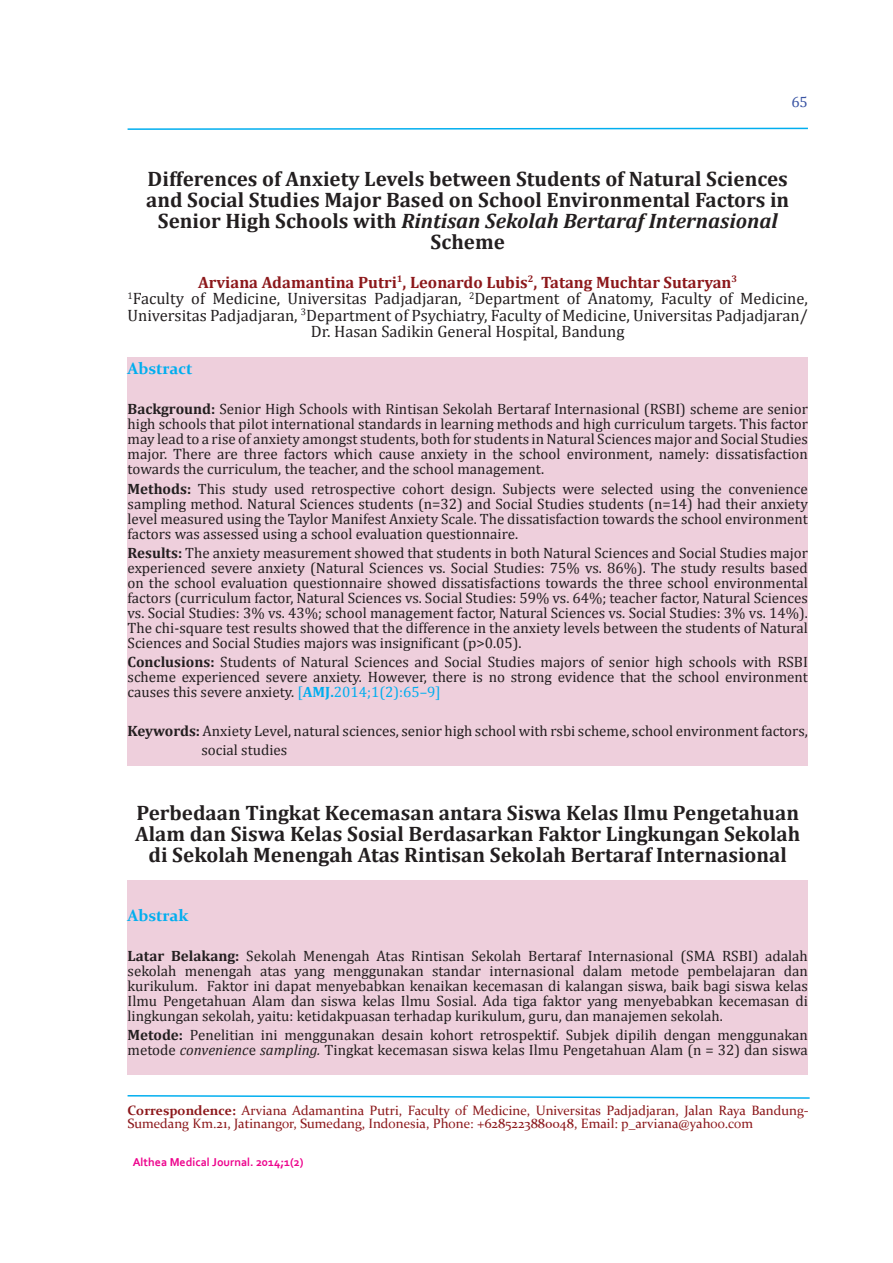
<style>
.page{position:relative;width:893px;height:1263px;background:#fff}
.page>*{position:absolute;margin:0;border:0;box-sizing:border-box;transform-origin:0 0}
.t1{font:700 21px/21px "Cambria";color:#231f20;text-align:center}
.t2{font:16.5px/16.5px "Cambria";color:#231f20;text-align:center}
.t3{font:700 16.5px "Constantia";color:#00aeef}
.t4{font:15px/15px "Cambria";color:#231f20;text-align:justify}
.t5{font:15px "Cambria";color:#3853a3}
.t6{font:13.5px/13.5px "Constantia";color:#8c181b}
.t7{font:700 12px "Corbel";color:#ed028c}
.s1{font-style:italic}
.s2{font-weight:700;color:#8c181b}
.s3{font-weight:700}
.s4{color:#00aeef}
.s5{font-weight:700;color:#00aeef}
</style>
<div class="page">
<svg style="left:127px;top:127px;width:681px;height:3px"></svg>
<div style="left:128px;top:880px;width:680px;height:194px;background:#eecfdc"></div>
<div style="left:128px;top:357px;width:680px;height:408px;background:#eecfdc"></div>
<svg style="left:127px;top:1095px;width:683px;height:4px"></svg>
<p class="t5" style="left:791px;top:93px;width:18px">65</p>
<h1 class="t1" style="left:146px;top:168px;width:645px">Differences of Anxiety Levels between Students of Natural Sciences and Social Studies Major Based on School Environmental Factors in Senior High Schools with <span class="s1">Rintisan Sekolah Bertaraf Internasional </span>Scheme</h1>
<p class="t2" style="left:128px;top:274px;width:682px"><span class="s2">Arviana Adamantina Putri</span><sup>1</sup><span class="s2">, Leonardo Lubis</span><sup>2</sup><span class="s2">, Tatang Muchtar Sutaryan</span><sup>3<br></sup><sup>1</sup>Faculty of Medicine, Universitas Padjadjaran, <sup>2</sup>Department of Anatomy, Faculty of Medicine, Universitas Padjadjaran, <sup>3</sup>Department of Psychiatry, Faculty of Medicine, Universitas Padjadjaran/ Dr. Hasan Sadikin General Hospital, Bandung</p>
<p class="t3" style="left:128px;top:357px;width:67px">Abstract</p>
<p class="t4" style="left:128px;top:402px;width:682px"><span class="s3">Background:</span> Senior High Schools with Rintisan Sekolah Bertaraf Internasional (RSBI) scheme are senior high schools that pilot international standards in learning methods and high curriculum targets. This factor may lead to a rise of anxiety amongst students, both for students in Natural Sciences major and Social Studies major. There are three factors which cause anxiety in the school environment, namely: dissatisfaction towards the curriculum, the teacher, and the school management.</p>
<p class="t4" style="left:128px;top:481px;width:682px"><span class="s3">Methods:</span> This study used retrospective cohort design. Subjects were selected using the convenience sampling method. Natural Sciences students (n=32) and Social Studies students (n=14) had their anxiety level measured using the Taylor Manifest Anxiety Scale. The dissatisfaction towards the school environment factors was assessed using a school evaluation questionnaire.</p>
<p class="t4" style="left:128px;top:545px;width:682px"><span class="s3">Results:</span> The anxiety measurement showed that students in both Natural Sciences and Social Studies major experienced severe anxiety (Natural Sciences vs. Social Studies: 75% vs. 86%). The study results based on the school evaluation questionnaire showed dissatisfactions towards the three school environmental factors (curriculum factor, Natural Sciences vs. Social Studies: 59% vs. 64%; teacher factor, Natural Sciences vs. Social Studies: 3% vs. 43%; school management factor, Natural Sciences vs. Social Studies: 3% vs. 14%).<br>The chi-square test results showed that the difference in the anxiety levels between the students of Natural Sciences and Social Studies majors was insignificant (p&gt;0.05).</p>
<p class="t4" style="left:128px;top:654px;width:682px"><span class="s3">Conclusions:</span> Students of Natural Sciences and Social Studies majors of senior high schools with RSBI scheme experienced severe anxiety. However, there is no strong evidence that the school environment causes this severe anxiety. <span class="s4">[</span><span class="s5">AMJ.</span><span class="s4">2014;1(2):65–9]</span></p>
<p class="t4" style="left:201px;top:721px;width:608px;line-height:19.2px;text-indent:-74px"><span class="s3">Keywords:</span> Anxiety Level, natural sciences, senior high school with rsbi scheme, school environment factors, social studies</p>
<h1 class="t1" style="left:135px;top:801px;width:667px">Perbedaan Tingkat Kecemasan antara Siswa Kelas Ilmu Pengetahuan<br>Alam dan Siswa Kelas Sosial Berdasarkan Faktor Lingkungan Sekolah di Sekolah Menengah Atas Rintisan Sekolah Bertaraf Internasional</h1>
<p class="t3" style="left:128px;top:904px;width:62px">Abstrak</p>
<p class="t4" style="left:128px;top:948px;width:682px"><span class="s3">Latar Belakang:</span> Sekolah Menengah Atas Rintisan Sekolah Bertaraf Internasional (SMA RSBI) adalah sekolah menengah atas yang menggunakan standar internasional dalam metode pembelajaran dan kurikulum. Faktor ini dapat menyebabkan kenaikan kecemasan di kalangan siswa, baik bagi siswa kelas Ilmu Pengetahuan Alam dan siswa kelas Ilmu Sosial. Ada tiga faktor yang menyebabkan kecemasan di lingkungan sekolah, yaitu: ketidakpuasan terhadap kurikulum, guru, dan manajemen sekolah.</p>
<p class="t4" style="left:128px;top:1027px;width:682px"><span class="s3">Metode:</span> Penelitian ini menggunakan desain kohort retrospektif. Subjek dipilih dengan menggunakan metode <span class="s1">convenienc</span>e <span class="s1">sampling.</span> Tingkat kecemasan siswa kelas Ilmu Pengetahuan Alam (n = 32) dan siswa</p>
<p class="t6" style="left:128px;top:1103px;width:683px"><span class="s3">Correspondence:</span> Arviana Adamantina Putri, Faculty of Medicine, Universitas Padjadjaran, Jalan Raya Bandung-<br>Sumedang Km.21, Jatinangor, Sumedang, Indonesia, Phone: +6285223880048, Email: p_arviana@yahoo.com</p>
<p class="t7" style="left:133px;top:1155px;width:172px">Althea Medical Journal. 2014;1(2)</p>
</div>
